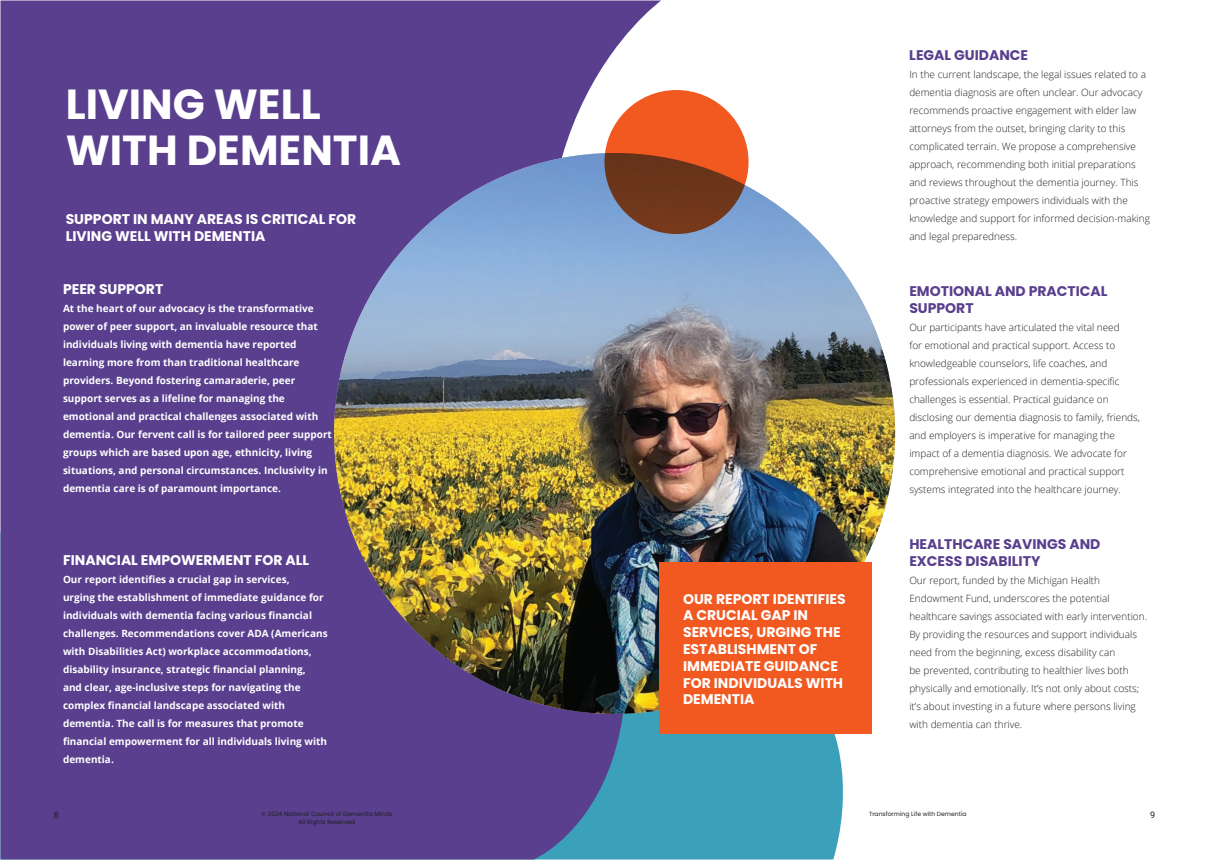
<style>
.page{position:relative;width:1209px;height:860px;background:#fff}
.page>*{position:absolute;margin:0;border:0;box-sizing:border-box;transform-origin:0 0}
.t1{font:700 42px/46px "Poppins";color:#fff}
.t2{font:700 14px/16.8px "Poppins";color:#fff}
.t3{font:700 14px/16.8px "Poppins";color:#593f8e}
.t4{font:300 10px/18px "Open Sans";color:#231f20}
.t5{font:700 10px/18px "Open Sans";color:#fff}
.t6{font:9px "Roboto";color:#231f20}
.t7{font:6px "Poppins";letter-spacing:.005em;color:#231f20}
</style>
<div class="page">
<svg style="left:702px;top:557px;width:165px;height:302px;fill:#3ba1bb"></svg>
<div style="left:0;top:0;width:702px;height:859px;background:#593f8e"></div>
<img style="left:334px;top:153px;width:561px;height:561px;border-radius:280px">
<div style="left:659px;top:562px;width:212px;height:172px;background:#f15921"></div>
<svg style="left:604px;top:90px;width:144px;height:144px;background:#b0481f"></svg>
<h1 class="t1" style="left:66px;top:82px;width:337px">LIVING WELL<br>WITH DEMENTIA</h1>
<h2 class="t2" style="left:66px;top:211px;width:292px">SUPPORT IN MANY AREAS IS CRITICAL FOR<br>LIVING WELL WITH DEMENTIA</h2>
<h2 class="t2" style="left:63px;top:280px;width:102px">PEER SUPPORT</h2>
<p class="t5" style="left:63px;top:299px;width:270px">At the heart of our advocacy is the transformative power of peer support, an invaluable resource that individuals living with dementia have reported learning more from than traditional healthcare providers. Beyond fostering camaraderie, peer support serves as a lifeline for managing the emotional and practical challenges associated with dementia. Our fervent call is for tailored peer support groups which are based upon age, ethnicity, living situations, and personal circumstances. Inclusivity in dementia care is of paramount importance.</p>
<h2 class="t2" style="left:63px;top:552px;width:248px">FINANCIAL EMPOWERMENT FOR ALL</h2>
<p class="t5" style="left:63px;top:570px;width:266px">Our report identifies a crucial gap in services,<br>urging the establishment of immediate guidance for individuals with dementia facing various financial challenges. Recommendations cover ADA (Americans with Disabilities Act) workplace accommodations, disability insurance, strategic financial planning,<br>and clear, age-inclusive steps for navigating the complex financial landscape associated with dementia. The call is for measures that promote financial empowerment for all individuals living with dementia.</p>
<h2 class="t2" style="left:683px;top:590px;width:164px">OUR REPORT IDENTIFIES<br>A CRUCIAL GAP IN<br>SERVICES, URGING THE<br>ESTABLISHMENT OF<br>IMMEDIATE GUIDANCE<br>FOR INDIVIDUALS WITH<br>DEMENTIA</h2>
<h2 class="t3" style="left:909px;top:46px;width:120px">LEGAL GUIDANCE</h2>
<p class="t4" style="left:909px;top:65px;width:242px">In the current landscape, the legal issues related to a dementia diagnosis are often unclear. Our advocacy recommends proactive engagement with elder law attorneys from the outset, bringing clarity to this complicated terrain. We propose a comprehensive approach, recommending both initial preparations and reviews throughout the dementia journey. This proactive strategy empowers individuals with the knowledge and support for informed decision-making and legal preparedness.</p>
<h2 class="t3" style="left:909px;top:283px;width:200px">EMOTIONAL AND PRACTICAL<br>SUPPORT</h2>
<p class="t4" style="left:909px;top:318px;width:232px">Our participants have articulated the vital need<br>for emotional and practical support. Access to knowledgeable counselors, life coaches, and professionals experienced in dementia-specific challenges is essential. Practical guidance on disclosing our dementia diagnosis to family, friends, and employers is imperative for managing the impact of a dementia diagnosis. We advocate for comprehensive emotional and practical support systems integrated into the healthcare journey.</p>
<h2 class="t3" style="left:909px;top:536px;width:193px">HEALTHCARE SAVINGS AND<br>EXCESS DISABILITY</h2>
<p class="t4" style="left:909px;top:571px;width:239px">Our report, funded by the Michigan Health Endowment Fund, underscores the potential healthcare savings associated with early intervention.<br>By providing the resources and support individuals need from the beginning, excess disability can<br>be prevented, contributing to healthier lives both physically and emotionally. It’s not only about costs; it’s about investing in a future where persons living with dementia can thrive.</p>
<p class="t6" style="left:54px;top:808px;width:7px">8</p>
<p class="t6" style="left:1150px;top:808px;width:7px">9</p>
<p class="t7" style="left:261px;top:811px;width:132px">© 2024 National Council of Dementia Minds</p>
<p class="t7" style="left:869px;top:811px;width:99px">Transforming Life with Dementia</p>
<p class="t7" style="left:298px;top:818px;width:58px">All Rights Reserved</p>
</div>
